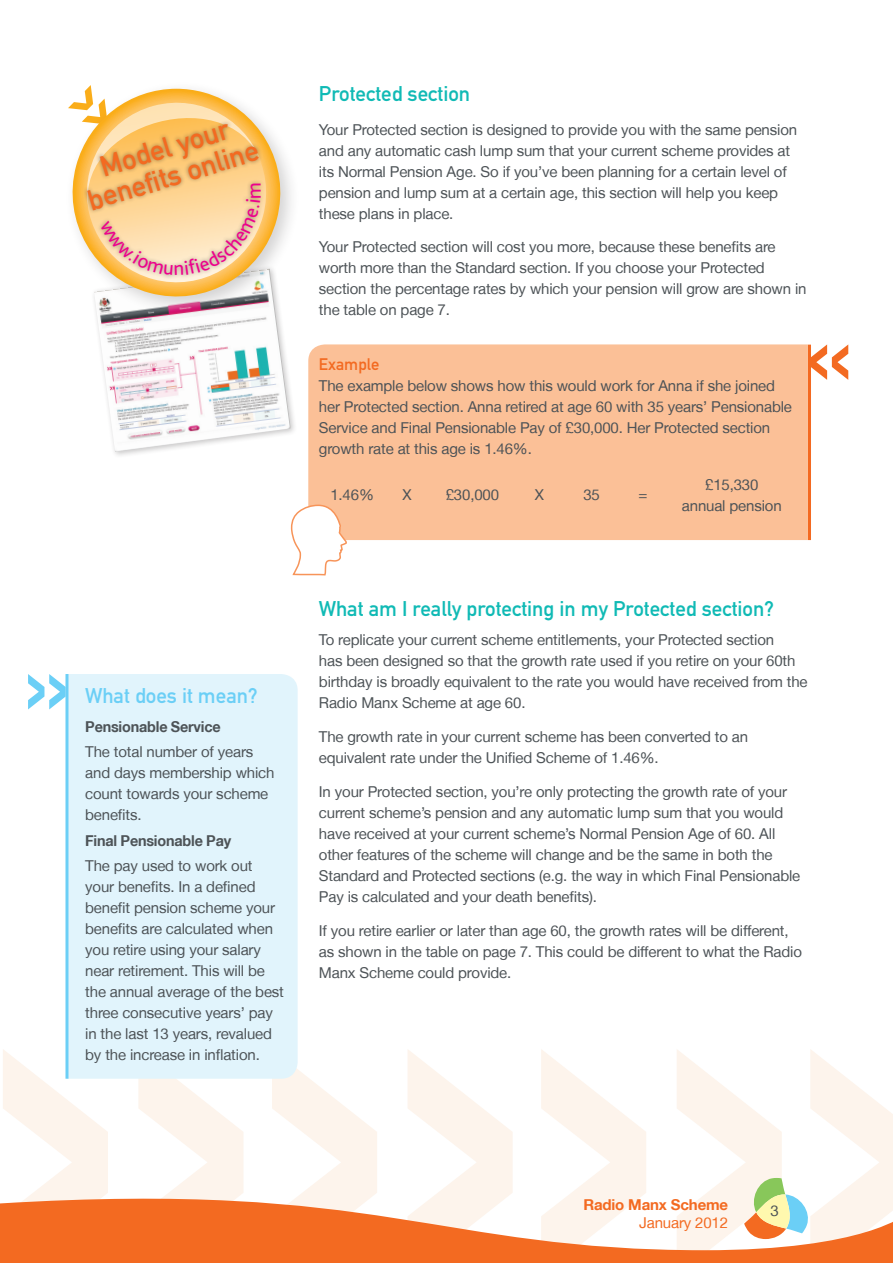
<style>
.page{position:relative;width:893px;height:1263px;background:#fff}
.page>*{position:absolute;margin:0;border:0;box-sizing:border-box;transform-origin:0 0}
.fact_header{font:28.8px/28.8px "DIN Mittelschrift";color:#f36a21;text-align:center}
.Sub_sub_head{font:21px "DIN Mittelschrift";color:#10bab5}
.Body_text{font:21px "DIN Mittelschrift";color:#10bab5}
.fact_header-2{font:21px "DIN Mittelschrift";color:#6bcff6}
.t1{font:20.55px "Bliss 2";color:#ed028c}
.Sub_sub_sub_head{font:16.5px "DIN Mittelschrift";color:#f36a21}
.Body_text-2{font:15px/21px "Helvetica Neue LT";letter-spacing:-.01em;color:#4d5357}
.Fact_body{font:15px/21px "Helvetica Neue LT";letter-spacing:-.01em;color:#4d5357}
.fact_subhead{font:700 15px "Helvetica Neue LT";letter-spacing:-.015em;color:#4d5357;scale:.96 1}
.t2{font:700 15px/18px "Helvetica Neue LT";letter-spacing:-.01em;color:#f36a21;text-align:right}
.s1{font-weight:400}
</style>
<div class="page">
<svg style="left:541px;top:1049px;width:203px;height:131px"></svg>
<svg style="left:272px;top:1050px;width:241px;height:130px"></svg>
<svg style="left:3px;top:1049px;width:240px;height:131px"></svg>
<svg style="left:744px;top:1049px;width:149px;height:131px"></svg>
<svg style="left:0;top:1180px;width:893px;height:83px"></svg>
<div style="left:308px;top:344px;width:500px;height:196px;background:#fbc097"></div>
<svg style="left:811px;top:344px;width:37px;height:36px"></svg>
<hr style="left:808px;top:345px;width:3px;height:195px;background:#f36a21">
<img style="left:96px;top:316px;width:195px;height:136px">
<div style="left:65px;top:81px;width:235px;height:235px;background:#231f20;opacity:.2"></div>
<svg style="left:65px;top:89px;width:227px;height:219px"></svg>
<svg style="left:68px;top:674px;width:230px;height:405px;background:#dbf2fb"></svg>
<svg style="left:28px;top:674px;width:37px;height:35px"></svg>
<hr style="left:65px;top:674px;width:3px;height:405px;background:#6bcff6">
<svg style="left:290px;top:504px;width:58px;height:72px"></svg>
<svg style="left:65px;top:81px;width:211px;height:211px"></svg>
<p class="fact_header" style="left:76px;top:160px;width:178px;rotate:-17deg">Model your benefi ts online</p>
<p class="t1" style="left:241px;top:199px;width:18px;rotate:-90deg">m</p>
<p class="fact_header-2" style="left:85px;top:683px;width:174px">What does it mean?</p>
<p class="fact_subhead" style="left:85px;top:717px;width:143px">Pensionable Service</p>
<p class="Fact_body" style="left:85px;top:741px;width:191px">The total number of years and days membership which count towards your scheme benefits.</p>
<p class="fact_subhead" style="left:85px;top:831px;width:154px">Final Pensionable Pay</p>
<p class="Fact_body" style="left:85px;top:855px;width:200px">The pay used to work out your benefits. In a defined benefit pension scheme your benefits are calculated when you retire using your salary near retirement. This will be the annual average of the best three consecutive years’ pay in the last 13 years, revalued by the increase in inflation.</p>
<p class="Body_text" style="left:319px;top:81px;width:153px">Protected section</p>
<p class="Body_text-2" style="left:319px;top:119px;width:480px">Your Protected section is designed to provide you with the same pension and any automatic cash lump sum that your current scheme provides at its Normal Pension Age. So if you’ve been planning for a certain level of pension and lump sum at a certain age, this section will help you keep these plans in place.</p>
<p class="Body_text-2" style="left:319px;top:236px;width:489px">Your Protected section will cost you more, because these benefits are worth more than the Standard section. If you choose your Protected section the percentage rates by which your pension will grow are shown in the table on page 7.</p>
<p class="Sub_sub_sub_head" style="left:319px;top:355px;width:62px">Example</p>
<p class="Body_text-2" style="left:319px;top:375px;width:475px">The example below shows how this would work for Anna if she joined her Protected section. Anna retired at age 60 with 35 years’ Pensionable Service and Final Pensionable Pay of £30,000. Her Protected section growth rate at this age is 1.46%.</p>
<p class="Body_text-2" style="left:330px;top:484px;width:45px">1.46%</p>
<p class="Body_text-2" style="left:403px;top:484px;width:11px">X</p>
<p class="Body_text-2" style="left:446px;top:484px;width:55px">£30,000</p>
<p class="Body_text-2" style="left:535px;top:484px;width:11px">X</p>
<p class="Body_text-2" style="left:583px;top:484px;width:18px">35</p>
<p class="Body_text-2" style="left:638px;top:484px;width:10px">=</p>
<p class="Body_text-2" style="left:682px;top:473px;width:101px;text-align:center">£15,330 annual pension</p>
<p class="Sub_sub_head" style="left:319px;top:596px;width:457px">What am I really protecting in my Protected section?</p>
<p class="Body_text-2" style="left:319px;top:629px;width:490px">To replicate your current scheme entitlements, your Protected section<br>has been designed so that the growth rate used if you retire on your 60th birthday is broadly equivalent to the rate you would have received from the Radio Manx Scheme at age 60.</p>
<p class="Body_text-2" style="left:319px;top:726px;width:431px">The growth rate in your current scheme has been converted to an equivalent rate under the Unified Scheme of 1.46%.</p>
<p class="Body_text-2" style="left:319px;top:781px;width:483px">In your Protected section, you’re only protecting the growth rate of your current scheme’s pension and any automatic lump sum that you would have received at your current scheme’s Normal Pension Age of 60. All other features of the scheme will change and be the same in both the Standard and Protected sections (e.g. the way in which Final Pensionable Pay is calculated and your death benefits).</p>
<p class="Body_text-2" style="left:319px;top:920px;width:485px">If you retire earlier or later than age 60, the growth rates will be different, as shown in the table on page 7. This could be different to what the Radio<br>Manx Scheme could provide.</p>
<p class="t2" style="left:583px;top:1195px;width:146px">Radio Manx Scheme<br><span class="s1">January 2012</span></p>
<p class="Body_text-2" style="left:770px;top:1200px;width:10px">3</p>
</div>
